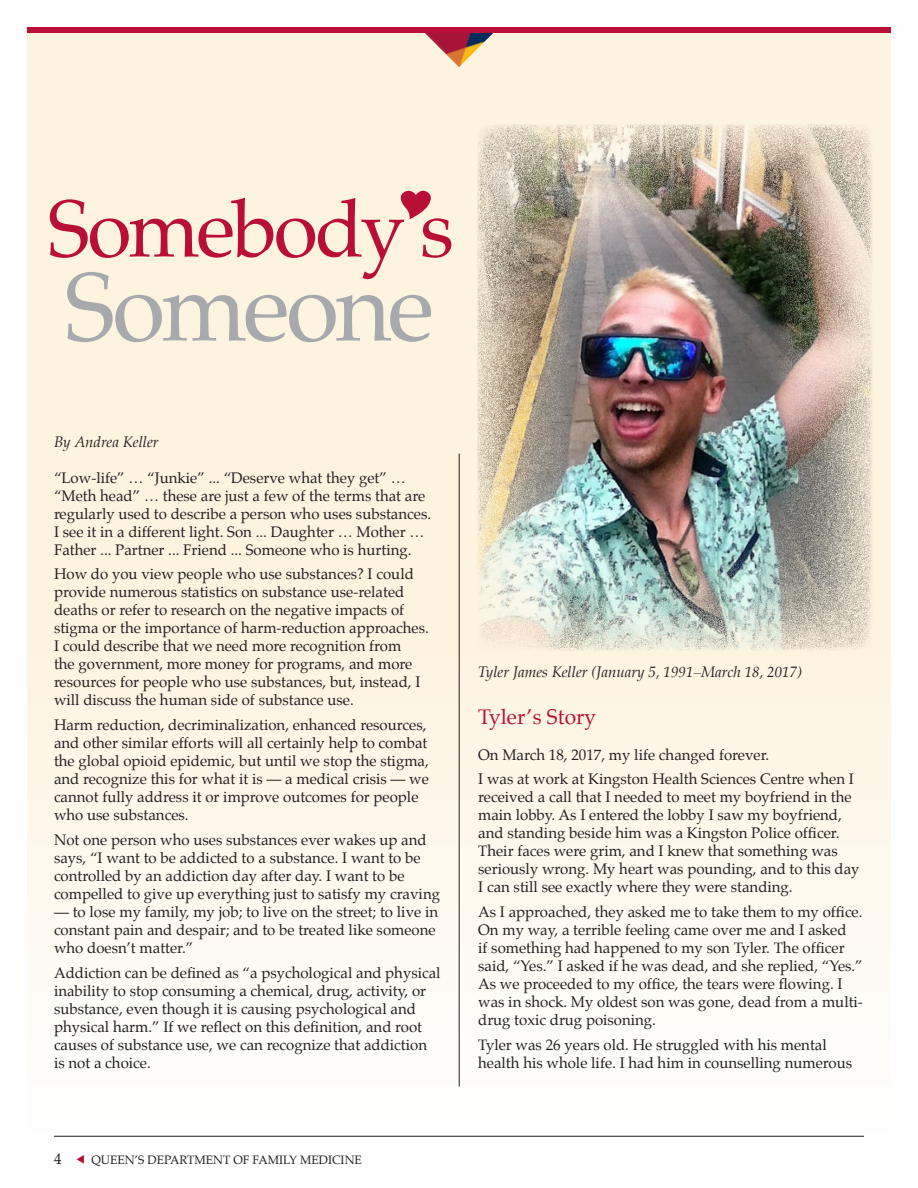
<style>
.page{position:relative;width:918px;height:1188px;background:#fff}
.page>*{position:absolute;margin:0;border:0;box-sizing:border-box;transform-origin:0 0}
.t1{font:97.2px "Palatino";letter-spacing:-.04em;color:#a8a9ad}
.t2{font:81px "Palatino";letter-spacing:-.04em;color:#b90f36}
.t3{font:21px "Palatino";color:#b90f36}
.t4{font:15px/18px "Palatino";color:#231f20}
.t5{font:italic 15px "Palatino";color:#231f20}
.t6{font:12px "Palatino";color:#231f20}
</style>
<div class="page">
<div style="left:27px;top:27px;width:864px;height:1134px;background:linear-gradient(to bottom,#fdf1d7,#fefcf6)"></div>
<div style="left:27px;top:27px;width:864px;height:6px;background:#b90f36"></div>
<hr style="left:459px;top:454px;width:1px;height:632px;background:#231f20">
<img style="left:425px;top:33px;width:68px;height:34px">
<img style="left:477px;top:124px;width:396px;height:527px">
<svg style="left:400px;top:190px;width:31px;height:29px"></svg>
<p class="t2" style="left:48px;top:176px;width:408px">Somebody s</p>
<p class="t1" style="left:65px;top:244px;width:371px">Someone</p>
<p class="t5" style="left:54px;top:432px;width:106px">By Andrea Keller</p>
<p class="t4" style="left:54px;top:470px;width:379px">“Low-life” … “Junkie” ... “Deserve what they get” … “Meth head” … these are just a few of the terms that are regularly used to describe a person who uses substances.<br>I see it in a different light. Son ... Daughter … Mother … Father ... Partner ... Friend ... Someone who is hurting.</p>
<p class="t4" style="left:54px;top:566px;width:376px">How do you view people who use substances? I could provide numerous statistics on substance use-related deaths or refer to research on the negative impacts of stigma or the importance of harm-reduction approaches.<br>I could describe that we need more recognition from<br>the government, more money for programs, and more resources for people who use substances, but, instead, I will discuss the human side of substance use.</p>
<p class="t4" style="left:54px;top:717px;width:376px">Harm reduction, decriminalization, enhanced resources, and other similar efforts will all certainly help to combat the global opioid epidemic, but until we stop the stigma, and recognize this for what it is — a medical crisis — we cannot fully address it or improve outcomes for people who use substances.</p>
<p class="t4" style="left:54px;top:832px;width:388px">Not one person who uses substances ever wakes up and says, “I want to be addicted to a substance. I want to be controlled by an addiction day after day. I want to be compelled to give up everything just to satisfy my craving</p>
<p class="t4" style="left:54px;top:904px;width:386px">— to lose my family, my job; to live on the street; to live in constant pain and despair; and to be treated like someone who doesn’t matter.”</p>
<p class="t4" style="left:54px;top:965px;width:388px">Addiction can be defined as “a psychological and physical inability to stop consuming a chemical, drug, activity, or substance, even though it is causing psychological and physical harm.” If we reflect on this definition, and root causes of substance use, we can recognize that addiction is not a choice.</p>
<p class="t4" style="left:54px;top:1151px;width:9px">4</p>
<p class="t6" style="left:91px;top:1152px;width:272px">QUEEN’S DEPARTMENT OF FAMILY MEDICINE</p>
<p class="t5" style="left:478px;top:663px;width:326px">Tyler James Keller (January 5, 1991–March 18, 2017)</p>
<p class="t3" style="left:478px;top:703px;width:119px">Tyler’s Story</p>
<p class="t4" style="left:478px;top:747px;width:293px">On March 18, 2017, my life changed forever.</p>
<p class="t4" style="left:478px;top:772px;width:383px">I was at work at Kingston Health Sciences Centre when I received a call that I needed to meet my boyfriend in the main lobby. As I entered the lobby I saw my boyfriend, and standing beside him was a Kingston Police officer.<br>Their faces were grim, and I knew that something was seriously wrong. My heart was pounding, and to this day I can still see exactly where they were standing.</p>
<p class="t4" style="left:478px;top:904px;width:386px">As I approached, they asked me to take them to my office.<br>On my way, a terrible feeling came over me and I asked<br>if something had happened to my son Tyler. The officer said, “Yes.” I asked if he was dead, and she replied, “Yes.” As we proceeded to my office, the tears were flowing. I was in shock. My oldest son was gone, dead from a multi&shy;drug toxic drug poisoning.</p>
<p class="t4" style="left:478px;top:1037px;width:375px">Tyler was 26 years old. He struggled with his mental health his whole life. I had him in counselling numerous</p>
</div>
